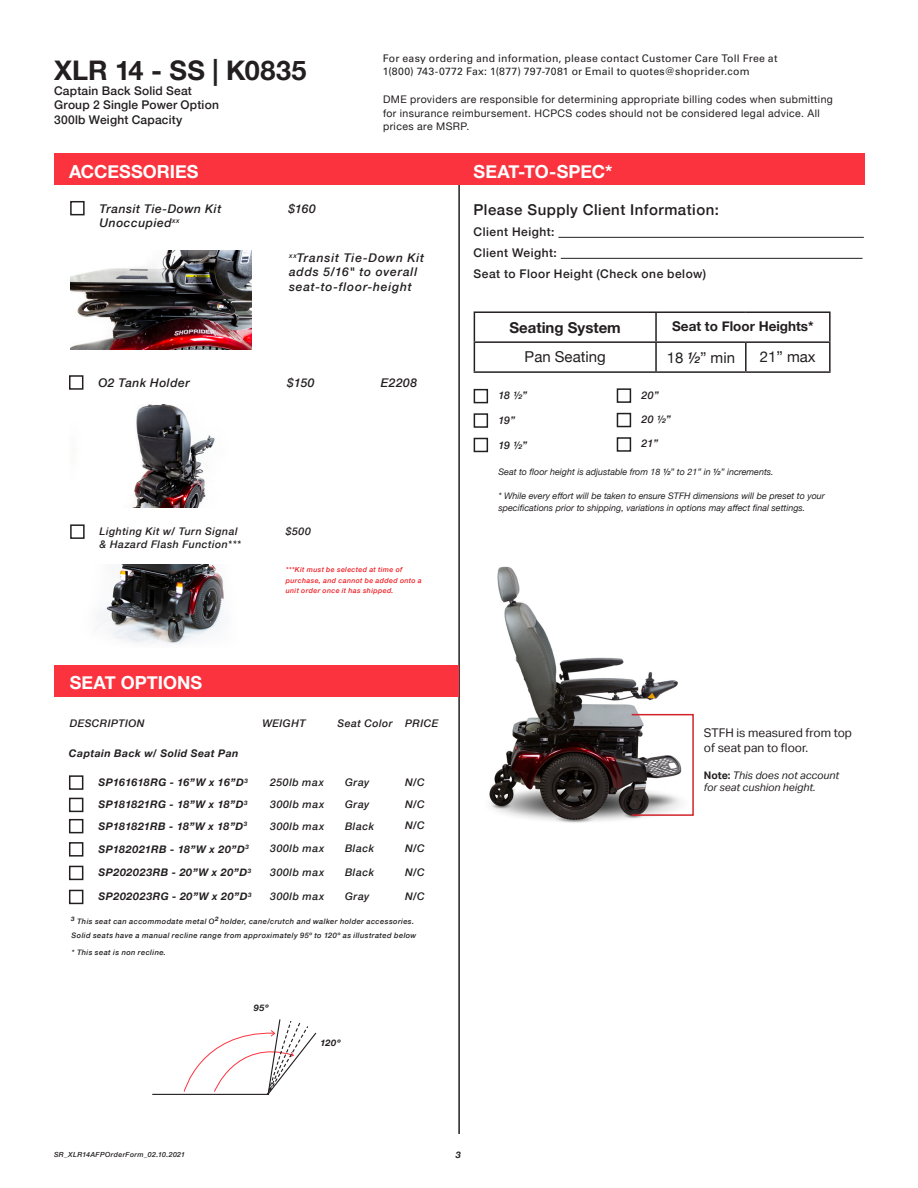
<style>
.page{position:relative;width:918px;height:1188px;background:#fff}
.page>*{position:absolute;margin:0;border:0;box-sizing:border-box;transform-origin:0 0}
.t1{font:700 27px "Helvetica Neue";letter-spacing:.01em;color:#231f20}
.t2{font:700 18px "Helvetica Neue";color:#fff}
.t3{font:500 15px "Helvetica Neue";letter-spacing:.035em;color:#231f20}
.t4{font:15px "Helvetica Neue";color:#231f20}
.t5{font:700 15px "Helvetica Neue";color:#231f20}
.t6{font:700 13.5px "Helvetica Neue";color:#231f20}
.t7{font:500 12px "Helvetica Neue";letter-spacing:.025em;color:#231f20}
.t8{font:italic 500 12px/14.4px "Helvetica Neue";letter-spacing:.07em;color:#231f20}
.t9{font:italic 500 12px "Helvetica Neue";letter-spacing:.05em;color:#231f20}
.t10{font:12px/14.4px "Aktiv Grotesk";color:#231f20}
.t11{font:italic 500 10.5px/12.6px "Helvetica Neue";letter-spacing:.05em;color:#231f20}
.t12{font:10.5px/13.5px "Helvetica Neue";letter-spacing:.04em;color:#231f20}
.t13{font:10.5px/13.5px "Univers LT Std";letter-spacing:.02em;color:#231f20}
.t14{font:italic 700 10.5px "Helvetica Neue";letter-spacing:.04em;color:#231f20}
.t15{font:italic 10.5px/12.6px "Aktiv Grotesk";color:#231f20}
.t16{font:italic 700 10.5px "Helvetica Neue";letter-spacing:.07em;color:#231f20}
.t17{font:italic 9px/12px "Helvetica Neue";color:#231f20}
.t18{font:italic 700 9px "Helvetica Neue";letter-spacing:.075em;color:#231f20}
.t19{font:italic 500 7.5px "Helvetica Neue";letter-spacing:.055em;color:#231f20}
.t20{font:italic 500 7.05px/10.5px "Helvetica Neue";letter-spacing:.055em;color:#ee1d23}
.t21{font:italic 500 7.05px "Helvetica Neue";letter-spacing:.05em;color:#231f20}
.t22{font:italic 700 6.15px "Helvetica Neue";color:#231f20}
.s1{font-weight:500;font-style:italic}
.s2{font-weight:500}
.s3{font-weight:700;font-style:normal}
</style>
<div class="page">
<hr style="left:458px;top:165px;width:2px;height:969px;background:#231f20">
<div style="left:54px;top:153px;width:810px;height:32px;background:#fb333e"></div>
<div style="left:54px;top:665px;width:404px;height:32px;background:#fb333e"></div>
<hr style="left:558px;top:237px;width:306px;height:1px;background:#231f20">
<hr style="left:561px;top:258px;width:302px;height:1px;background:#231f20">
<div style="left:70px;top:201px;width:15px;height:14px;border:2px solid #231f20"></div>
<img style="left:70px;top:250px;width:182px;height:100px">
<svg style="left:152px;top:1019px;width:165px;height:76px"></svg>
<div style="left:69px;top:375px;width:14px;height:15px;border:2px solid #231f20"></div>
<img style="left:131px;top:404px;width:84px;height:104px">
<div style="left:70px;top:524px;width:15px;height:15px;border:2px solid #231f20"></div>
<img style="left:100px;top:565px;width:124px;height:79px">
<div style="left:69px;top:775px;width:14px;height:15px;border:2px solid #231f20"></div>
<div style="left:69px;top:798px;width:14px;height:14px;border:2px solid #231f20"></div>
<div style="left:69px;top:819px;width:14px;height:14px;border:2px solid #231f20"></div>
<div style="left:69px;top:890px;width:14px;height:14px;border:2px solid #231f20"></div>
<div style="left:69px;top:842px;width:14px;height:15px;border:2px solid #231f20"></div>
<div style="left:69px;top:866px;width:14px;height:14px;border:2px solid #231f20"></div>
<div style="left:474px;top:389px;width:14px;height:14px;border:2px solid #231f20"></div>
<div style="left:474px;top:413px;width:14px;height:15px;border:2px solid #231f20"></div>
<div style="left:474px;top:438px;width:14px;height:14px;border:2px solid #231f20"></div>
<div style="left:617px;top:388px;width:14px;height:15px;border:2px solid #231f20"></div>
<div style="left:617px;top:413px;width:14px;height:14px;border:2px solid #231f20"></div>
<div style="left:617px;top:437px;width:14px;height:15px;border:2px solid #231f20"></div>
<hr style="left:474px;top:311px;width:182px;height:2px;background:#231f20">
<hr style="left:656px;top:311px;width:90px;height:2px;background:#231f20">
<hr style="left:655px;top:313px;width:2px;height:28px;background:#231f20">
<hr style="left:746px;top:311px;width:85px;height:2px;background:#231f20">
<hr style="left:829px;top:313px;width:2px;height:28px;background:#231f20">
<hr style="left:474px;top:341px;width:182px;height:2px;background:#231f20">
<svg style="left:474px;top:313px;width:1px;height:58px"></svg>
<hr style="left:656px;top:341px;width:90px;height:2px;background:#231f20">
<hr style="left:655px;top:343px;width:2px;height:28px;background:#231f20">
<hr style="left:746px;top:341px;width:85px;height:2px;background:#231f20">
<hr style="left:745px;top:343px;width:2px;height:28px;background:#231f20">
<hr style="left:829px;top:343px;width:2px;height:28px;background:#231f20">
<hr style="left:474px;top:371px;width:182px;height:2px;background:#231f20">
<hr style="left:656px;top:371px;width:90px;height:2px;background:#231f20">
<hr style="left:746px;top:371px;width:85px;height:2px;background:#231f20">
<img style="left:489px;top:566px;width:205px;height:257px">
<div style="left:631px;top:714px;width:63px;height:102px;border:2px solid #d1232a"></div>
<p class="t1" style="left:54px;top:50px;width:254px">XLR 14 - SS | K0835</p>
<p class="t7" style="left:54px;top:81px;width:139px">Captain Back Solid Seat</p>
<p class="t7" style="left:54px;top:95px;width:166px">Group 2 Single Power Option</p>
<p class="t7" style="left:54px;top:110px;width:130px">300lb Weight Capacity</p>
<p class="t13" style="left:383px;top:51px;width:396px">For easy ordering and information, please contact Customer Care Toll Free at<br>1(800) 743-0772 Fax: 1(877) 797-7081 or Email to quotes@shoprider.com</p>
<p class="t12" style="left:383px;top:94px;width:451px">DME providers are responsible for determining appropriate billing codes when submitting for insurance reimbursement. HCPCS codes should not be considered legal advice. All prices are MSRP.</p>
<p class="t2" style="left:69px;top:157px;width:131px">ACCESSORIES</p>
<p class="t9" style="left:100px;top:199px;width:123px">Transit Tie-Down Kit</p>
<p class="t9" style="left:100px;top:213px;width:82px">Unoccupied<sup>xx</sup></p>
<p class="t9" style="left:288px;top:199px;width:29px">$160</p>
<p class="t8" style="left:289px;top:250px;width:137px"><sup>xx</sup>Transit Tie-Down Kit adds 5/16" to overall seat-to-floor-height</p>
<p class="t9" style="left:98px;top:373px;width:93px">O2 Tank Holder</p>
<p class="t9" style="left:287px;top:373px;width:29px">$150</p>
<p class="t9" style="left:381px;top:373px;width:38px">E2208</p>
<p class="t11" style="left:100px;top:524px;width:143px">Lighting Kit w/ Turn Signal &amp; Hazard Flash Function***</p>
<p class="t11" style="left:286px;top:524px;width:27px">$500</p>
<p class="t20" style="left:286px;top:564px;width:137px">***Kit must be selected at time of purchase, and cannot be added onto a unit order once it has shipped.</p>
<p class="t2" style="left:70px;top:669px;width:134px">SEAT OPTIONS</p>
<p class="t11" style="left:70px;top:716px;width:76px">DESCRIPTION</p>
<p class="t14" style="left:69px;top:745px;width:171px">Captain Back w/ Solid Seat Pan</p>
<p class="t11" style="left:263px;top:716px;width:45px">WEIGHT</p>
<p class="t11" style="left:338px;top:716px;width:57px">Seat Color</p>
<p class="t11" style="left:405px;top:716px;width:35px">PRICE</p>
<p class="t14" style="left:98px;top:774px;width:151px">SP161618RG - 16”W x 16”D<sup>3</sup></p>
<p class="t14" style="left:98px;top:796px;width:151px">SP181821RG - 18”W x 18”D<sup>3</sup></p>
<p class="t14" style="left:98px;top:818px;width:150px">SP181821RB - 18”W x 18”D<sup>3</sup></p>
<p class="t14" style="left:98px;top:841px;width:152px">SP182021RB - 18”W x 20”D<sup>3</sup></p>
<p class="t16" style="left:98px;top:864px;width:154px">SP202023RB - 20”W x 20”D<sup>3</sup></p>
<p class="t11" style="left:270px;top:775px;width:55px">250lb max</p>
<p class="t11" style="left:345px;top:775px;width:26px">Gray</p>
<p class="t11" style="left:270px;top:797px;width:56px">300lb max</p>
<p class="t11" style="left:345px;top:797px;width:26px">Gray</p>
<p class="t11" style="left:270px;top:819px;width:56px">300lb max</p>
<p class="t11" style="left:345px;top:819px;width:31px">Black</p>
<p class="t11" style="left:270px;top:842px;width:56px">300lb max</p>
<p class="t11" style="left:270px;top:865px;width:56px">300lb max</p>
<p class="t11" style="left:345px;top:842px;width:31px">Black</p>
<p class="t11" style="left:345px;top:865px;width:31px">Black</p>
<p class="t16" style="left:98px;top:888px;width:155px">SP202023RG - 20”W x 20”D<sup>3</sup></p>
<p class="t11" style="left:270px;top:889px;width:56px">300lb max</p>
<p class="t11" style="left:345px;top:889px;width:26px">Gray</p>
<p class="t11" style="left:405px;top:775px;width:21px">N/C</p>
<p class="t11" style="left:405px;top:797px;width:21px">N/C</p>
<p class="t11" style="left:405px;top:819px;width:21px">N/C</p>
<p class="t11" style="left:405px;top:842px;width:21px">N/C</p>
<p class="t11" style="left:405px;top:865px;width:21px">N/C</p>
<p class="t11" style="left:405px;top:889px;width:21px">N/C</p>
<p class="t22" style="left:71px;top:914px;width:5px">3</p>
<p class="t22" style="left:215px;top:914px;width:5px">2</p>
<p class="t19" style="left:77px;top:915px;width:139px">This seat can accommodate metal O</p>
<p class="t19" style="left:221px;top:915px;width:195px">holder, cane/crutch and walker holder accessories.</p>
<p class="t19" style="left:72px;top:929px;width:346px">Solid seats have a manual recline range from approximately 95º to 120º as illustrated below</p>
<p class="t19" style="left:72px;top:946px;width:96px">* This seat is non recline.</p>
<p class="t18" style="left:254px;top:1000px;width:16px">95º</p>
<p class="t18" style="left:320px;top:1035px;width:21px">120º</p>
<p class="t2" style="left:474px;top:157px;width:140px">SEAT-TO-SPEC*</p>
<p class="t3" style="left:474px;top:198px;width:247px">Please Supply Client Information:</p>
<p class="t7" style="left:474px;top:223px;width:82px">Client Height:</p>
<p class="t7" style="left:474px;top:244px;width:85px">Client Weight:</p>
<p class="t7" style="left:474px;top:265px;width:234px">Seat to Floor Height (Check one below)</p>
<p class="t5" style="left:510px;top:316px;width:113px">Seating System</p>
<p class="t6" style="left:672px;top:316px;width:143px">Seat to Floor Heights*</p>
<p class="t4" style="left:525px;top:346px;width:83px">Pan Seating</p>
<p class="t4" style="left:667px;top:347px;width:70px">18 <span class="s1">½</span>” min</p>
<p class="t4" style="left:760px;top:346px;width:57px">21” max</p>
<p class="t11" style="left:498px;top:388px;width:30px">18 ½”</p>
<p class="t11" style="left:641px;top:388px;width:19px">20”</p>
<p class="t11" style="left:498px;top:414px;width:18px">19”</p>
<p class="t11" style="left:641px;top:412px;width:31px">20 ½”</p>
<p class="t11" style="left:498px;top:438px;width:30px">19 ½”</p>
<p class="t11" style="left:641px;top:437px;width:18px">21”</p>
<p class="t17" style="left:498px;top:466px;width:277px">Seat to floor height is adjustable from 18 <span class="s2">½</span>” to 21” in <span class="s2">½</span>” increments.</p>
<p class="t17" style="left:498px;top:490px;width:328px">* While every effort will be taken to ensure STFH dimensions will be preset to your specifications prior to shipping, variations in options may affect final settings.</p>
<p class="t10" style="left:704px;top:726px;width:150px">STFH is measured from top of seat pan to floor.</p>
<p class="t15" style="left:704px;top:769px;width:137px"><span class="s3">Note:</span> This does not account for seat cushion height.</p>
<p class="t21" style="left:54px;top:1148px;width:133px">SR_XLR14AFPOrderForm_02.10.2021</p>
<p class="t18" style="left:456px;top:1148px;width:7px">3</p>
</div>
